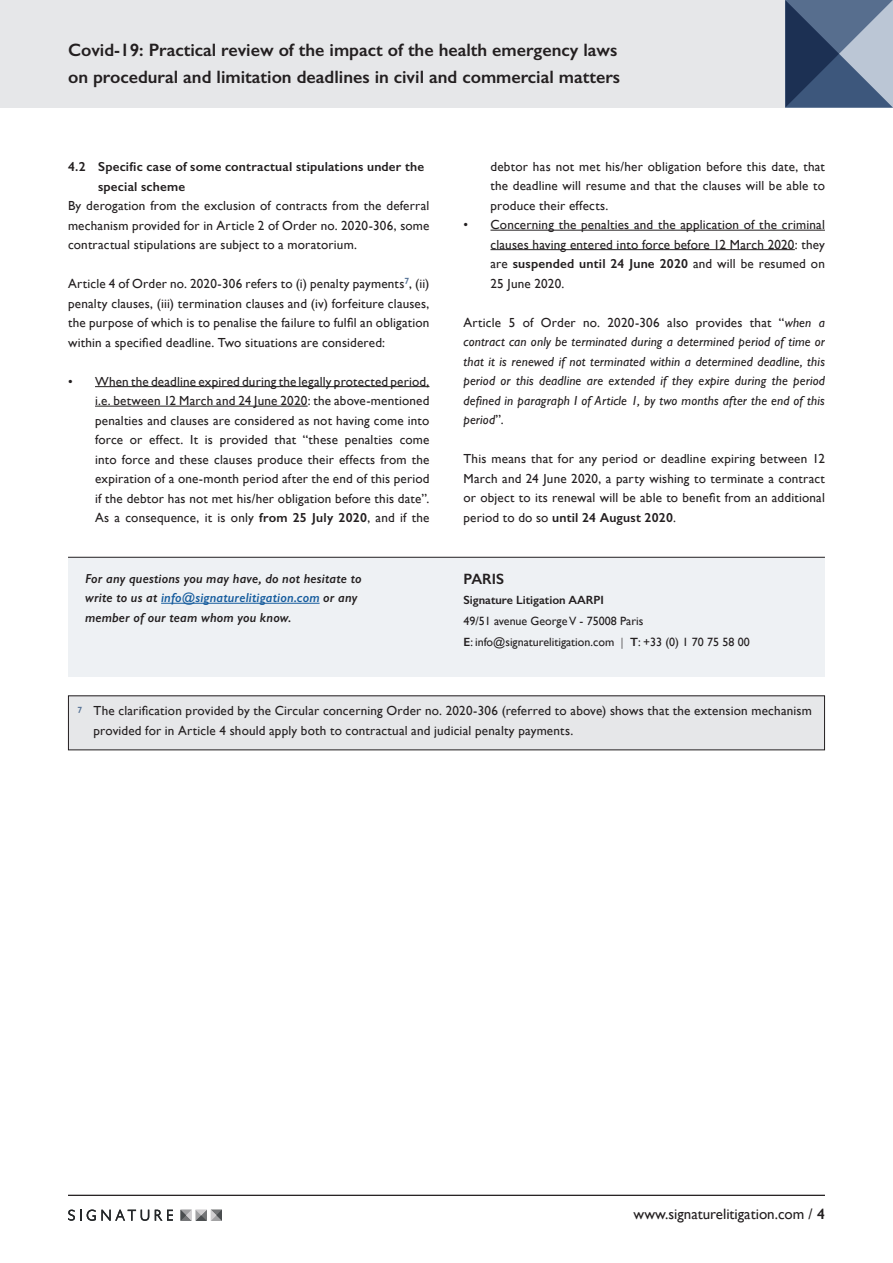
<style>
.page{position:relative;width:893px;height:1263px;background:#fff}
.page>*{position:absolute;margin:0;border:0;box-sizing:border-box;transform-origin:0 0}
.heading_1{font:600 18px "Gill Sans";color:#231f20}
.t1{font:15px "Gill Sans";color:#231f20}
.Date{font:600 15px "Gill Sans";color:#231f20}
.table_style{font:13.2px/19.5px "Gill Sans";letter-spacing:.015em;color:#231f20;text-align:justify}
.table_style-2{font:italic 13.2px/19.5px "Gill Sans";letter-spacing:.01em;color:#231f20;text-align:justify}
.table_style-3{font:italic 600 13.2px/19.5px "Gill Sans";letter-spacing:.01em;color:#231f20}
.INDENT{font:600 13.2px/19.5px "Gill Sans";letter-spacing:.015em;color:#231f20}
.heading_1-2{font:12px "Gill Sans";color:#231f20}
.heading_1-3{font:600 12px "Gill Sans";color:#231f20}
.table_style-4{font:600 9px "Gill Sans";color:#547195}
.s1{font-weight:600}
.s2{font-style:normal}
.s3{color:#175d9e}
.s4{font-weight:300}
</style>
<div class="page">
<div style="left:0;top:0;width:893px;height:108px;background:#e6e7e9"></div>
<svg style="left:785px;top:0;width:108px;height:108px;background:#5a6e8c"></svg>
<svg style="left:155px;top:1210px;width:18px;height:11px"></svg>
<svg style="left:68px;top:1209px;width:81px;height:12px"></svg>
<svg style="left:181px;top:1210px;width:41px;height:11px"></svg>
<hr style="left:68px;top:1195px;width:757px;height:1px;background:#231f20">
<hr style="left:95px;top:386px;width:334px;height:1px;background:#231f20">
<hr style="left:95px;top:406px;width:213px;height:1px;background:#231f20">
<hr style="left:490px;top:230px;width:335px;height:1px;background:#231f20">
<hr style="left:490px;top:249px;width:305px;height:1px;background:#231f20">
<div style="left:68px;top:696px;width:756px;height:54px;background:#e6e7e9"></div>
<div style="left:68px;top:557px;width:757px;height:119px;background:#eef1f4"></div>
<hr style="left:68px;top:557px;width:757px;height:1px;background:#231f20">
<hr style="left:161px;top:603px;width:159px;height:1px;background:#175d9e">
<p class="heading_1" style="left:68px;top:39px;width:551px">Covid-19: Practical review of the impact of the health emergency laws</p>
<p class="heading_1" style="left:68px;top:66px;width:554px">on procedural and limitation deadlines in civil and commercial matters</p>
<p class="INDENT" style="left:98px;top:157px;width:328px;text-indent:-30px">4.2 Specific case of some contractual stipulations under the special scheme</p>
<p class="table_style" style="left:68px;top:196px;width:363px">By derogation from the exclusion of contracts from the deferral mechanism provided for in Article 2 of Order no. 2020-306, some contractual stipulations are subject to a moratorium.</p>
<p class="table_style" style="left:68px;top:274px;width:363px">Article 4 of Order no. 2020-306 refers to (i) penalty payments<sup>7</sup>, (ii) penalty clauses, (iii) termination clauses and (iv) forfeiture clauses, the purpose of which is to penalise the failure to fulfil an obligation within a specified deadline. Two situations are considered:</p>
<p class="table_style" style="left:95px;top:371px;width:336px;text-indent:-27px">• When the deadline expired during the legally protected period, i.e. between 12 March and 24 June 2020: the above-mentioned penalties and clauses are considered as not having come into force or effect. It is provided that “these penalties come into force and these clauses produce their effects from the expiration of a one-month period after the end of this period if the debtor has not met his/her obligation before this date”.<br>As a consequence, it is only <span class="s1">from 25 July 2020</span>, and if the</p>
<p class="table_style" style="left:490px;top:156px;width:336px">debtor has not met his/her obligation before this date, that the deadline will resume and that the clauses will be able to produce their effects.</p>
<p class="table_style" style="left:490px;top:215px;width:336px;text-indent:-27px">• Concerning the penalties and the application of the criminal clauses having entered into force before 12 March 2020: they are <span class="s1">suspended until 24 June 2020</span> and will be resumed on 25 June 2020.</p>
<p class="table_style-2" style="left:463px;top:312px;width:363px"><span class="s2">Article 5 of Order no. 2020-306 also provides that “</span>when a contract can only be terminated during a determined period of time or that it is renewed if not terminated within a determined deadline, this period or this deadline are extended if they expire during the period defined in paragraph I of Article 1, by two months after the end of this period<span class="s2">”.</span></p>
<p class="table_style" style="left:463px;top:449px;width:363px">This means that for any period or deadline expiring between 12<br>March and 24 June 2020, a party wishing to terminate a contract or object to its renewal will be able to benefit from an additional period to do so <span class="s1">until 24 August 2020</span>.</p>
<p class="table_style-3" style="left:85px;top:568px;width:278px">For any questions you may have, do not hesitate to</p>
<p class="Date" style="left:463px;top:570px;width:42px">PARIS</p>
<p class="table_style-3" style="left:85px;top:588px;width:274px">write to us at <span class="s3">info@signaturelitigation.com</span> or any member of our team whom you know.</p>
<p class="heading_1-3" style="left:463px;top:593px;width:142px">Signature Litigation AARPI</p>
<p class="heading_1-2" style="left:463px;top:614px;width:181px">49/51 avenue George V - 75008 Paris</p>
<p class="heading_1-2" style="left:463px;top:635px;width:288px"><span class="s1">E</span>: info@signaturelitigation.com <span class="s4">|</span> <span class="s1">T</span>: +33 (0) 1 70 75 58 00</p>
<p class="table_style-4" style="left:77px;top:705px;width:6px">7</p>
<p class="table_style" style="left:94px;top:701px;width:720px">The clarification provided by the Circular concerning Order no. 2020-306 (referred to above) shows that the extension mechanism provided for in Article 4 should apply both to contractual and judicial penalty payments.</p>
<p class="t1" style="left:634px;top:1205px;width:193px">www.signaturelitigation.com / <span class="s1">4</span></p>
</div>
